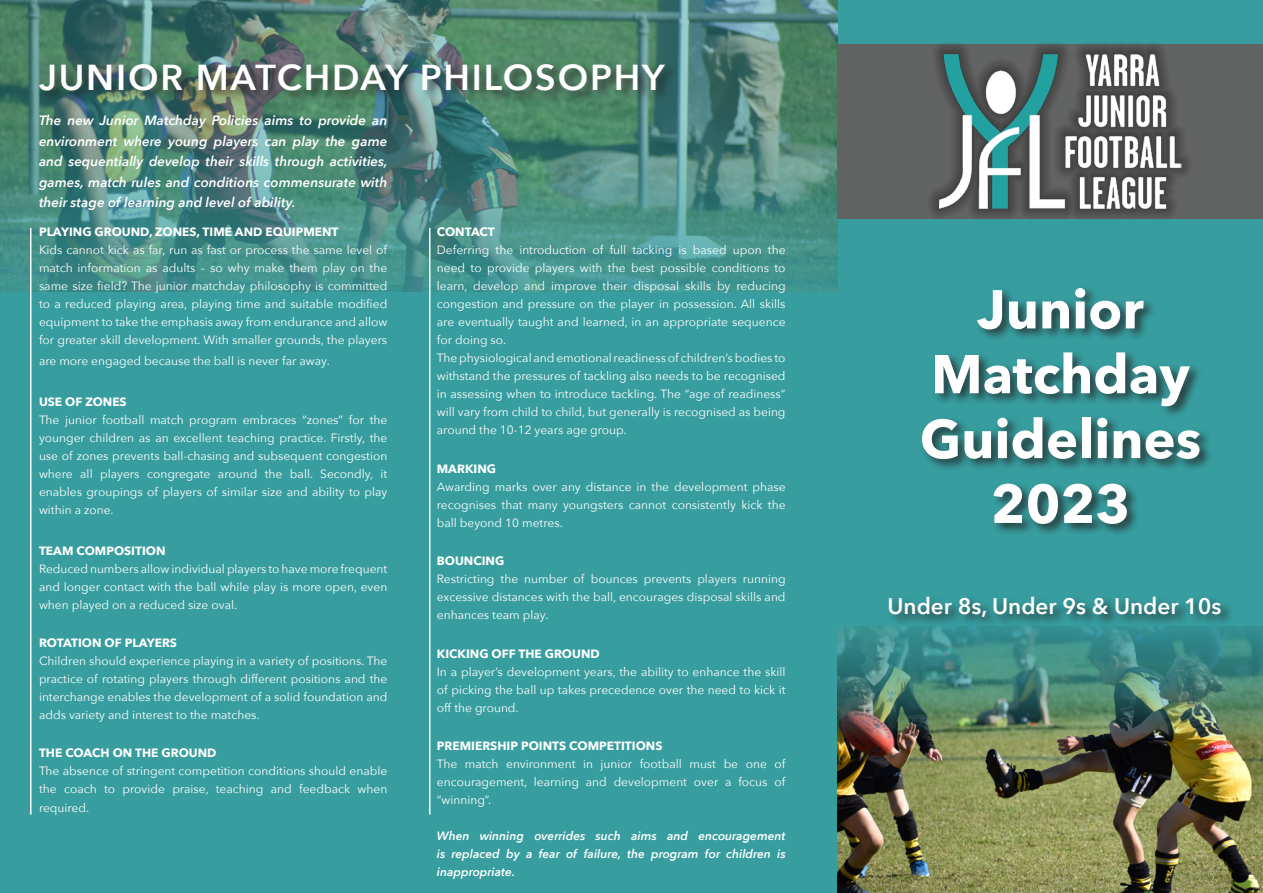
<style>
.page{position:relative;width:1263px;height:893px;background:#fff}
.page>*{position:absolute;margin:0;border:0;box-sizing:border-box;transform-origin:0 0}
.t1{font:700 54px/64.8px "Avenir Next";color:#fff;text-align:center}
.Bullet_Points{font:600 36px "Avenir Next";letter-spacing:.05em;color:#fff}
.Bullet_Points-2{font:600 22.5px "Avenir Next";color:#fff}
.Bullet_Points-3{font:italic 600 13.5px/20.4px "Avenir Next";color:#fff;text-align:justify}
.Bullet_Points-4{font:12px/18px "Avenir Next";color:#fff;text-align:justify}
.Bullet_Points-5{font:700 12px "Avenir Next";color:#fff}
.Bullet_Points-6{font:italic 600 12px/18px "Avenir Next";color:#fff;text-align:justify}
</style>
<div class="page">
<div style="left:0;top:0;width:1263px;height:892px;background:#379d9f"></div>
<img style="left:0;top:0;width:838px;height:291px">
<div style="left:920px;top:285px;width:294px;height:251px;background:#231f20;opacity:.75"></div>
<div style="left:838px;top:44px;width:425px;height:174px;background:#626363"></div>
<svg style="left:928px;top:43px;width:264px;height:176px"></svg>
<img style="left:940px;top:54px;width:241px;height:154px">
<img style="left:838px;top:626px;width:425px;height:266px">
<div style="left:887px;top:594px;width:348px;height:35px;background:#231f20;opacity:.75"></div>
<div style="left:38px;top:60px;width:640px;height:43px;background:#231f20;opacity:.75"></div>
<hr style="left:30px;top:228px;width:2px;height:586px;background:#fff">
<hr style="left:429px;top:228px;width:1px;height:586px;background:#fff">
<p class="Bullet_Points" style="left:39px;top:47px;width:627px">JUNIOR MATCHDAY PHILOSOPHY</p>
<p class="Bullet_Points-3" style="left:39px;top:110px;width:350px">The new Junior Matchday Policies aims to provide an environment where young players can play the game and sequentially develop their skills through activities, games, match rules and conditions commensurate with their stage of learning and level of ability.</p>
<p class="Bullet_Points-5" style="left:39px;top:222px;width:301px">PLAYING GROUND, ZONES, TIME AND EQUIPMENT</p>
<p class="Bullet_Points-4" style="left:39px;top:241px;width:350px">Kids cannot kick as far, run as fast or process the same level of match information as adults – so why make them play on the same size field? The junior matchday philosophy is committed to a reduced playing area, playing time and suitable modified equipment to take the emphasis away from endurance and allow for greater skill development. With smaller grounds, the players</p>
<p class="Bullet_Points-4" style="left:39px;top:351px;width:292px">are more engaged because the ball is never far away.</p>
<p class="Bullet_Points-5" style="left:39px;top:391px;width:89px">USE OF ZONES</p>
<p class="Bullet_Points-4" style="left:39px;top:410px;width:350px">The junior football match program embraces “zones” for the younger children as an excellent teaching practice. Firstly, the use of zones prevents ball-chasing and subsequent congestion where all players congregate around the ball. Secondly, it enables groupings of players of similar size and ability to play within a zone.</p>
<p class="Bullet_Points-5" style="left:39px;top:540px;width:128px">TEAM COMPOSITION</p>
<p class="Bullet_Points-4" style="left:39px;top:559px;width:350px">Reduced numbers allow individual players to have more frequent and longer contact with the ball while play is more open, even when played on a reduced size oval.</p>
<p class="Bullet_Points-5" style="left:39px;top:632px;width:140px">ROTATION OF PLAYERS</p>
<p class="Bullet_Points-4" style="left:39px;top:651px;width:350px">Children should experience playing in a variety of positions. The practice of rotating players through different positions and the interchange enables the development of a solid foundation and adds variety and interest to the matches.</p>
<p class="Bullet_Points-5" style="left:39px;top:742px;width:179px">THE COACH ON THE GROUND</p>
<p class="Bullet_Points-4" style="left:39px;top:761px;width:350px">The absence of stringent competition conditions should enable the coach to provide praise, teaching and feedback when required.</p>
<p class="Bullet_Points-5" style="left:437px;top:222px;width:59px">CONTACT</p>
<p class="Bullet_Points-4" style="left:437px;top:241px;width:350px">Deferring the introduction of full tacking is based upon the need to provide players with the best possible conditions to learn, develop and improve their disposal skills by reducing congestion and pressure on the player in possession. All skills are eventually taught and learned, in an appropriate sequence for doing so.</p>
<p class="Bullet_Points-4" style="left:437px;top:349px;width:350px">The physiological and emotional readiness of children’s bodies to withstand the pressures of tackling also needs to be recognised in assessing when to introduce tackling. The “age of readiness” will vary from child to child, but generally is recognised as being around the 10-12 years age group.</p>
<p class="Bullet_Points-5" style="left:437px;top:458px;width:61px">MARKING</p>
<p class="Bullet_Points-4" style="left:437px;top:477px;width:350px">Awarding marks over any distance in the development phase recognises that many youngsters cannot consistently kick the ball beyond 10 metres.</p>
<p class="Bullet_Points-5" style="left:437px;top:550px;width:69px">BOUNCING</p>
<p class="Bullet_Points-4" style="left:437px;top:569px;width:350px">Restricting the number of bounces prevents players running excessive distances with the ball, encourages disposal skills and enhances team play.</p>
<p class="Bullet_Points-5" style="left:437px;top:643px;width:164px">KICKING OFF THE GROUND</p>
<p class="Bullet_Points-4" style="left:437px;top:662px;width:350px">In a player’s development years, the ability to enhance the skill of picking the ball up takes precedence over the need to kick it off the ground.</p>
<p class="Bullet_Points-5" style="left:437px;top:735px;width:227px">PREMIERSHIP POINTS COMPETITIONS</p>
<p class="Bullet_Points-4" style="left:437px;top:754px;width:350px">The match environment in junior football must be one of encouragement, learning and development over a focus of “winning”.</p>
<p class="Bullet_Points-6" style="left:437px;top:826px;width:350px">When winning overrides such aims and encouragement is replaced by a fear of failure, the program for children is inappropriate.</p>
<p class="t1" style="left:920px;top:276px;width:283px">Junior<br>Matchday<br>Guidelines<br>2023</p>
<p class="Bullet_Points-2" style="left:888px;top:587px;width:336px">Under 8s, Under 9s &amp; Under 10s</p>
</div>
